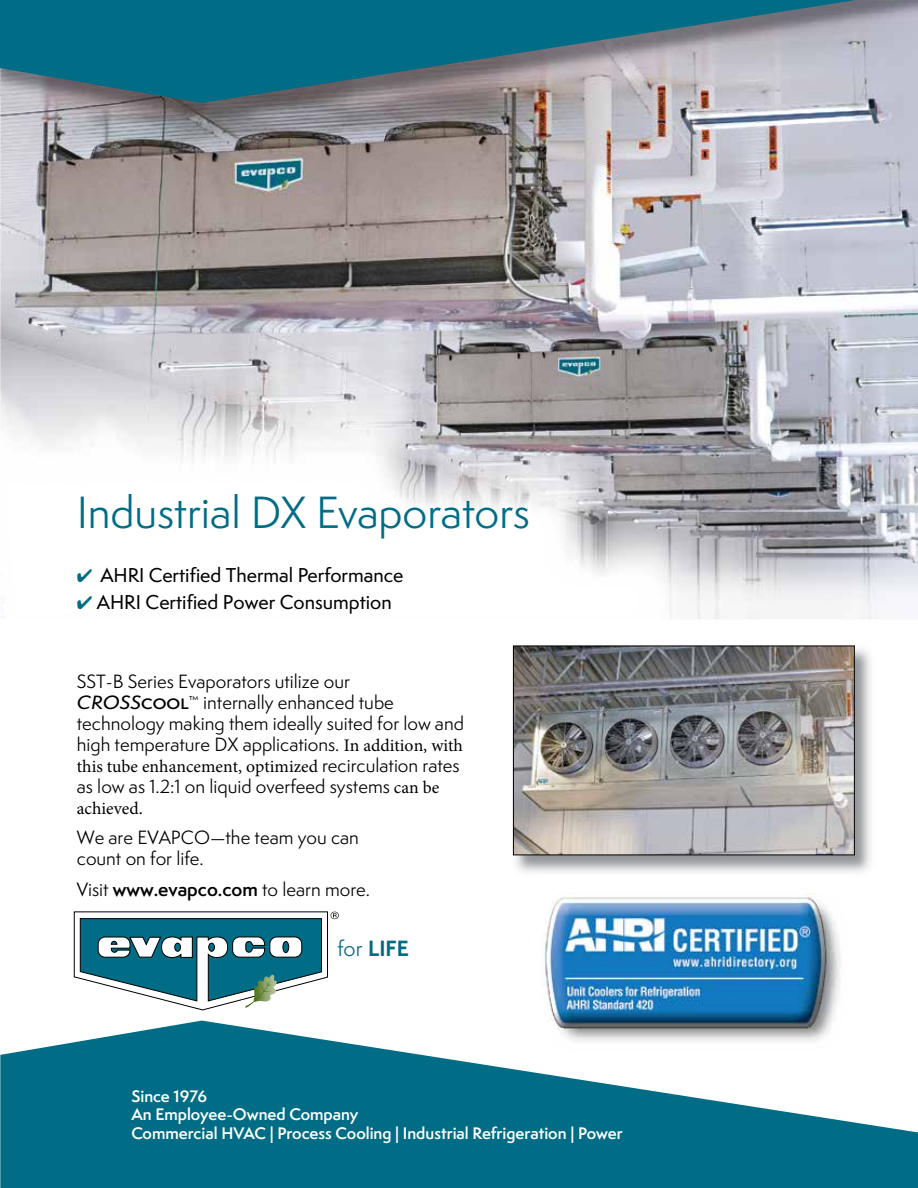
<style>
.page{position:relative;width:918px;height:1188px;background:#fff}
.page>*{position:absolute;margin:0;border:0;box-sizing:border-box;transform-origin:0 0}
.t1{font:41.4px "Semplicita Pro";color:#006c85}
.t2{font:700 20.25px "Semplicita Pro";color:#006a82}
.t3{font:500 18.45px "Semplicita Pro";color:#000}
.t4{font:17.7px/21px "Semplicita Pro";color:#000}
.t5{font:17.7px "Minion Pro";color:#000}
.t6{font:600 15.3px/18.5px "Semplicita Pro";color:#fff}
.s1{color:#006c85}
.s2{font-family:"Semplicita Pro Med It"}
.s3{font-weight:600;font-size:13.8px}
.s4{font-family:"Minion Pro"}
.s5{font-family:"Semplicita Pro"}
.s6{font-weight:600}
.s7{font-weight:400}
</style>
<div class="page">
<svg style="left:0;top:1021px;width:918px;height:167px;fill:#006c85"></svg>
<svg style="left:73px;top:911px;width:266px;height:100px"></svg>
<img style="left:0;top:130px;width:918px;height:489px">
<img style="left:539px;top:893px;width:311px;height:159px">
<img style="left:512px;top:645px;width:359px;height:228px">
<img style="left:515px;top:648px;width:338px;height:205px">
<div style="left:513px;top:646px;width:342px;height:209px;border:1px solid #000"></div>
<img style="left:0;top:103px;width:918px;height:27px">
<svg style="left:0;top:0;width:918px;height:103px;background:#4c8394"></svg>
<h1 class="t1" style="left:77px;top:494px;width:455px">Industrial DX Evaporators</h1>
<p class="t3" style="left:77px;top:567px;width:328px"><span class="s1">✔</span> AHRI Certified Thermal Performance</p>
<p class="t3" style="left:77px;top:594px;width:316px"><span class="s1">✔</span> AHRI Certified Power Consumption</p>
<p class="t4" style="left:77px;top:672px;width:389px">SST-B Series Evaporators utilize our <span class="s2">CROSS</span><span class="s3">COOL</span><sup>™</sup> internally enhanced tube technology making them ideally suited for low and high temperature DX applications. <span class="s4">In addition, with</span></p>
<p class="t5" style="left:77px;top:759px;width:384px">this tube enhancement, optimized <span class="s5">recirculation rates</span></p>
<p class="t4" style="left:77px;top:777px;width:364px">as low as 1.2:1 on liquid overfeed systems <span class="s4">can be</span></p>
<p class="t5" style="left:77px;top:801px;width:67px">achieved.</p>
<p class="t4" style="left:77px;top:829px;width:284px">We are EVAPCO—the team you can count on for life.</p>
<p class="t4" style="left:77px;top:880px;width:295px">Visit <span class="s6">www.evapco.com</span> to learn more.</p>
<p class="t2" style="left:338px;top:937px;width:73px"><span class="s7">for</span> LIFE</p>
<p class="t6" style="left:131px;top:1089px;width:493px">Since 1976<br>An Employee-Owned Company<br>Commercial HVAC | Process Cooling | Industrial Refrigeration | Power</p>
</div>
